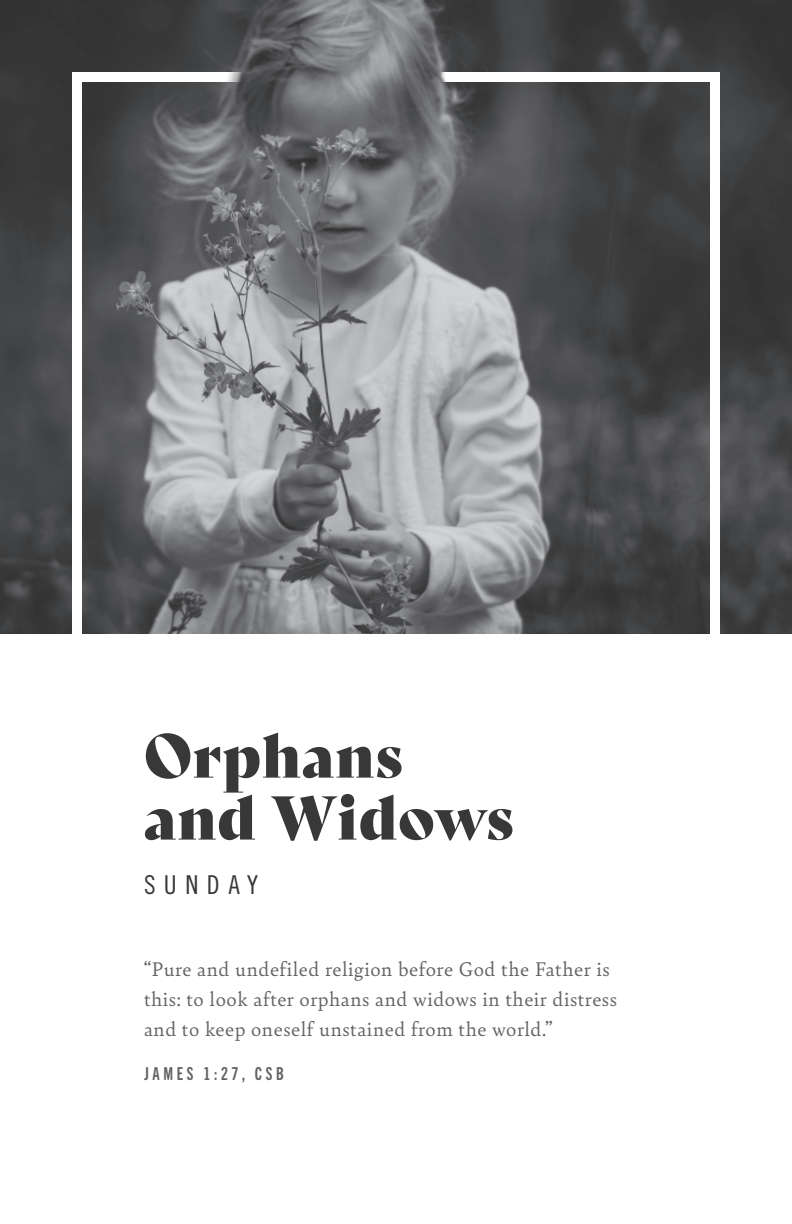
<style>
.page{position:relative;width:792px;height:1224px;background:#fff}
.page>*{position:absolute;margin:0;border:0;box-sizing:border-box;transform-origin:0 0}
.t1{font:60px/62px "Bely Display";letter-spacing:.01em;color:#383839}
.t2{font:26px "Trade Gothic LT Std Cn 18";letter-spacing:.325em;color:#383839}
.t3{font:21px/30px "Bely";letter-spacing:.025em;color:#636366}
.t4{font:18px "Trade Gothic Next SR Pro Bd Cm";letter-spacing:.2em;color:#636366}
</style>
<div class="page">
<img style="left:0;top:377px;width:792px;height:257px">
<img style="left:0;top:0;width:792px;height:377px">
<h1 class="t1" style="left:144px;top:720px;width:371px">Orphans and Widows</h1>
<p class="t2" style="left:144px;top:869px;width:116px">SUNDAY</p>
<p class="t3" style="left:144px;top:953px;width:474px">“Pure and undefiled religion before God the Father is this: to look after orphans and widows in their distress and to keep oneself unstained from the world.”</p>
<p class="t4" style="left:144px;top:1061px;width:141px">JAMES 1:27, CSB</p>
</div>
